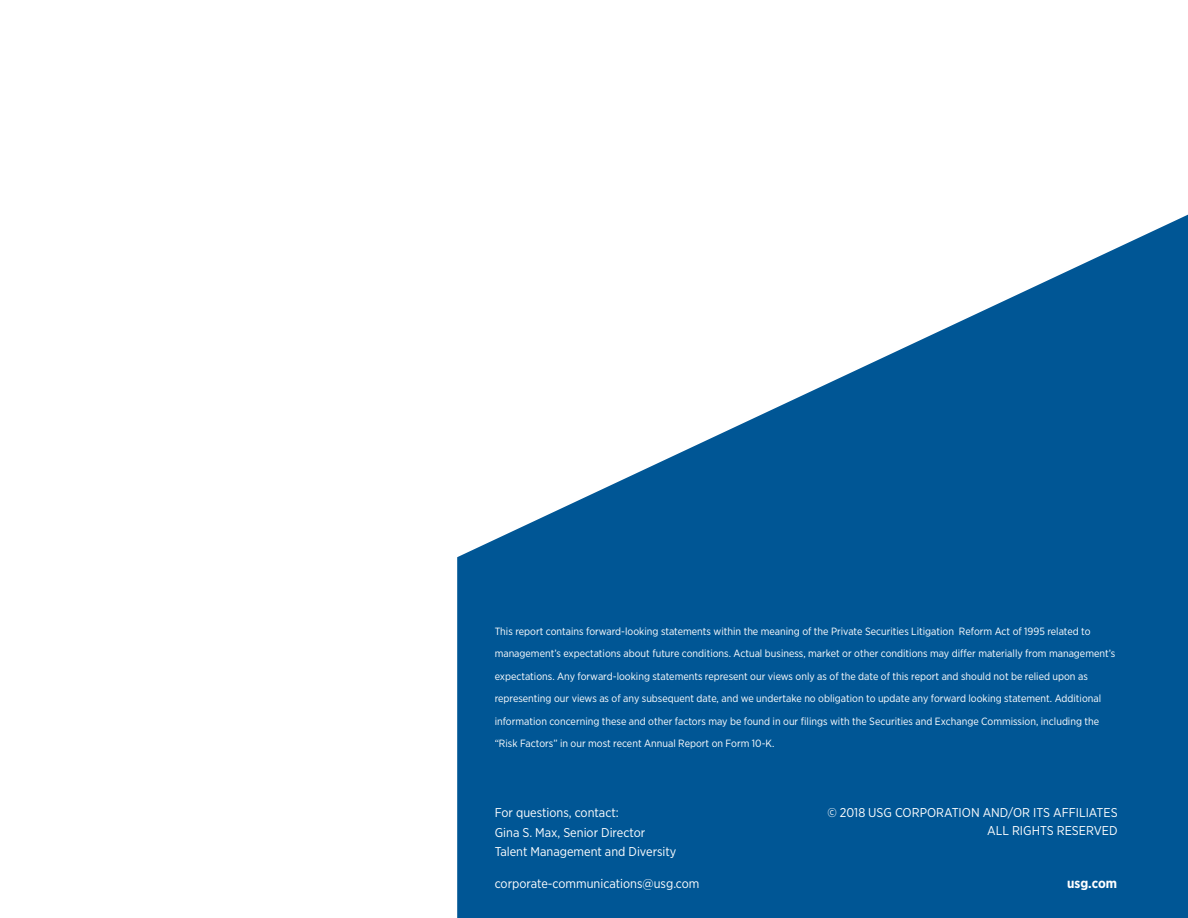
<style>
.page{position:relative;width:1188px;height:918px;background:#fff}
.page>*{position:absolute;margin:0;border:0;box-sizing:border-box;transform-origin:0 0}
.t1{font:700 13.5px "Gotham Narrow";color:#fff}
.t2{font:12.75px/19.5px "Gotham Narrow";color:#fff;text-align:right}
.t3{font:10.5px/22.5px "Gotham Narrow";color:#fff}
</style>
<div class="page">
<svg style="left:457px;top:215px;width:731px;height:703px;fill:#005695"></svg>
<p class="t3" style="left:495px;top:620px;width:622px">This report contains forward-looking statements within the meaning of the Private Securities Litigation Reform Act of 1995 related to management’s expectations about future conditions. Actual business, market or other conditions may differ materially from management’s expectations. Any forward-looking statements represent our views only as of the date of this report and should not be relied upon as representing our views as of any subsequent date, and we undertake no obligation to update any forward looking statement. Additional information concerning these and other factors may be found in our filings with the Securities and Exchange Commission, including the “Risk Factors” in our most recent Annual Report on Form 10-K.</p>
<p class="t2" style="left:495px;top:803px;width:183px;text-align:left">For questions, contact:<br>Gina S. Max, Senior Director<br>Talent Management and Diversity</p>
<p class="t2" style="left:495px;top:873px;width:206px">corporate-communications@usg.com</p>
<p class="t2" style="left:828px;top:803px;width:292px;line-height:18px">© 2018 USG CORPORATION AND/OR ITS AFFILIATES<br>ALL RIGHTS RESERVED</p>
<p class="t1" style="left:1067px;top:875px;width:52px">usg.com</p>
</div>
